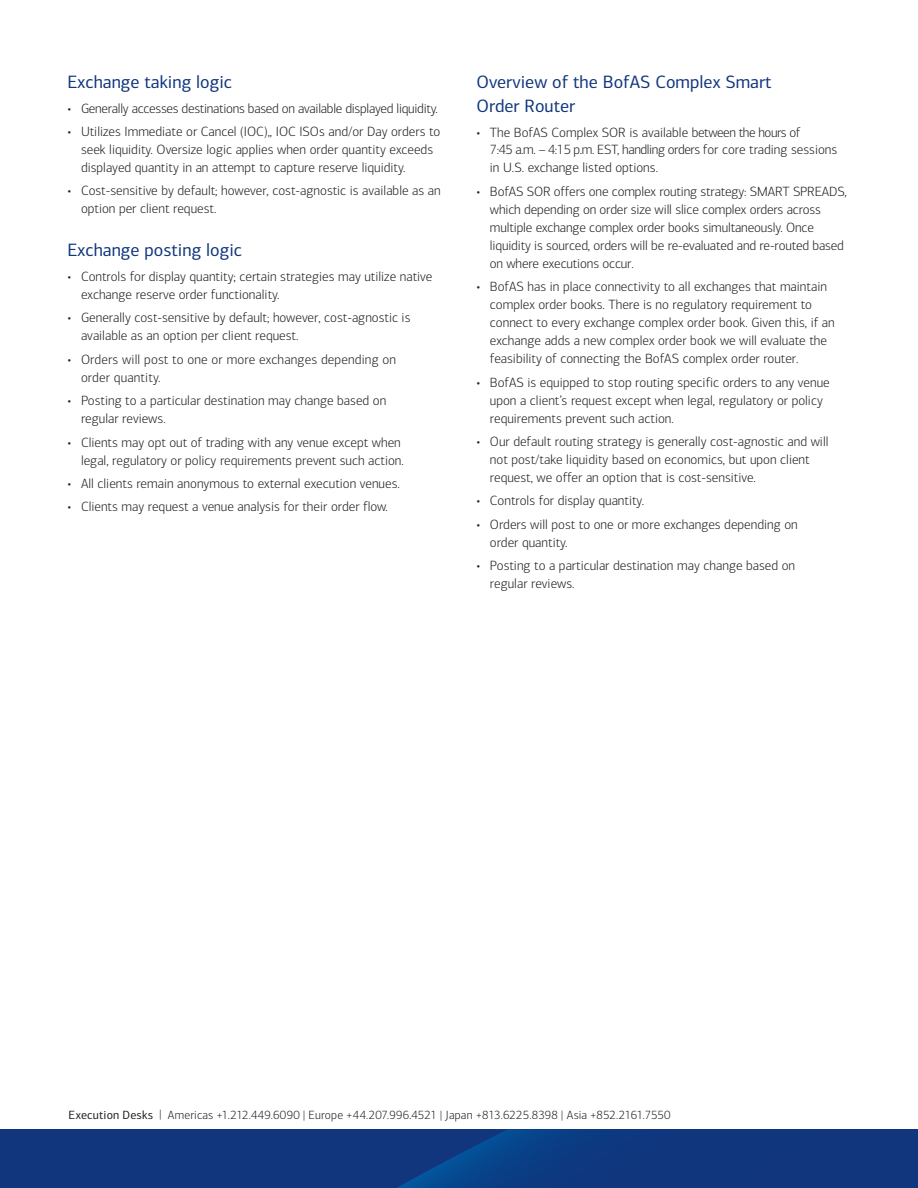
<style>
.page{position:relative;width:918px;height:1188px;background:#fff}
.page>*{position:absolute;margin:0;border:0;box-sizing:border-box;transform-origin:0 0}
.t1{font:18px/24px "Connections";color:#11367e}
.t2{font:300 13.5px/18px "Connections";color:#231f20}
.t3{font:300 13.5px "Connections";letter-spacing:-.02em;color:#231f20}
.t4{font:300 12px "Connections";letter-spacing:.01em;color:#231f20}
.s1{font-weight:400}
</style>
<div class="page">
<div style="left:0;top:1130px;width:918px;height:58px;background:#11367e"></div>
<svg style="left:397px;top:1130px;width:165px;height:58px"></svg>
<h1 class="t1" style="left:68px;top:70px;width:166px">Exchange taking logic</h1>
<p class="t3" style="left:68px;top:100px;width:372px">• Generally accesses destinations based on available displayed liquidity.</p>
<p class="t2" style="left:81px;top:122px;width:361px;text-indent:-14px">• Utilizes Immediate or Cancel (IOC),, IOC ISOs and/or Day orders to seek liquidity. Oversize logic applies when order quantity exceeds displayed quantity in an attempt to capture reserve liquidity.</p>
<p class="t2" style="left:81px;top:182px;width:361px;text-indent:-14px">• Cost-sensitive by default; however, cost-agnostic is available as an option per client request.</p>
<h1 class="t1" style="left:68px;top:238px;width:176px">Exchange posting logic</h1>
<p class="t2" style="left:81px;top:267px;width:353px;text-indent:-14px">• Controls for display quantity; certain strategies may utilize native exchange reserve order functionality.</p>
<p class="t2" style="left:81px;top:309px;width:331px;text-indent:-14px">• Generally cost-sensitive by default; however, cost-agnostic is available as an option per client request.</p>
<p class="t2" style="left:81px;top:350px;width:317px;text-indent:-14px">• Orders will post to one or more exchanges depending on order quantity.</p>
<p class="t2" style="left:81px;top:392px;width:307px;text-indent:-14px">• Posting to a particular destination may change based on regular reviews.</p>
<p class="t2" style="left:68px;top:433px;width:338px;text-align:right">• Clients may opt out of trading with any venue except when legal, regulatory or policy requirements prevent such action.</p>
<p class="t2" style="left:68px;top:474px;width:334px">• All clients remain anonymous to external execution venues.</p>
<p class="t2" style="left:68px;top:498px;width:322px">• Clients may request a venue analysis for their order flow.</p>
<h1 class="t1" style="left:476px;top:70px;width:297px">Overview of the BofAS Complex Smart<br>Order Router</h1>
<p class="t2" style="left:490px;top:123px;width:349px;text-indent:-14px">• The BofAS Complex SOR is available between the hours of<br>7:45 a.m. – 4:15 p.m. EST, handling orders for core trading sessions in U.S. exchange listed options.</p>
<p class="t2" style="left:490px;top:182px;width:358px;text-indent:-14px">• BofAS SOR offers one complex routing strategy: SMART SPREADS, which depending on order size will slice complex orders across multiple exchange complex order books simultaneously. Once liquidity is sourced, orders will be re-evaluated and re-routed based on where executions occur.</p>
<p class="t2" style="left:490px;top:278px;width:346px;text-indent:-14px">• BofAS has in place connectivity to all exchanges that maintain complex order books. There is no regulatory requirement to connect to every exchange complex order book. Given this, if an exchange adds a new complex order book we will evaluate the feasibility of connecting the BofAS complex order router.</p>
<p class="t2" style="left:490px;top:373px;width:341px;text-indent:-14px">• BofAS is equipped to stop routing specific orders to any venue upon a client’s request except when legal, regulatory or policy requirements prevent such action.</p>
<p class="t2" style="left:490px;top:433px;width:340px;text-indent:-14px">• Our default routing strategy is generally cost-agnostic and will not post/take liquidity based on economics, but upon client request, we offer an option that is cost-sensitive.</p>
<p class="t2" style="left:476px;top:492px;width:169px">• Controls for display quantity.</p>
<p class="t2" style="left:490px;top:515px;width:309px;text-indent:-14px">• Orders will post to one or more exchanges depending on order quantity.</p>
<p class="t2" style="left:490px;top:557px;width:307px;text-indent:-14px">• Posting to a particular destination may change based on regular reviews.</p>
<p class="t4" style="left:69px;top:1108px;width:604px"><span class="s1">Execution Desks</span> | Americas +1.212.449.6090 | Europe +44.207.996.4521 | Japan +813.6225.8398 | Asia +852.2161.7550</p>
</div>
